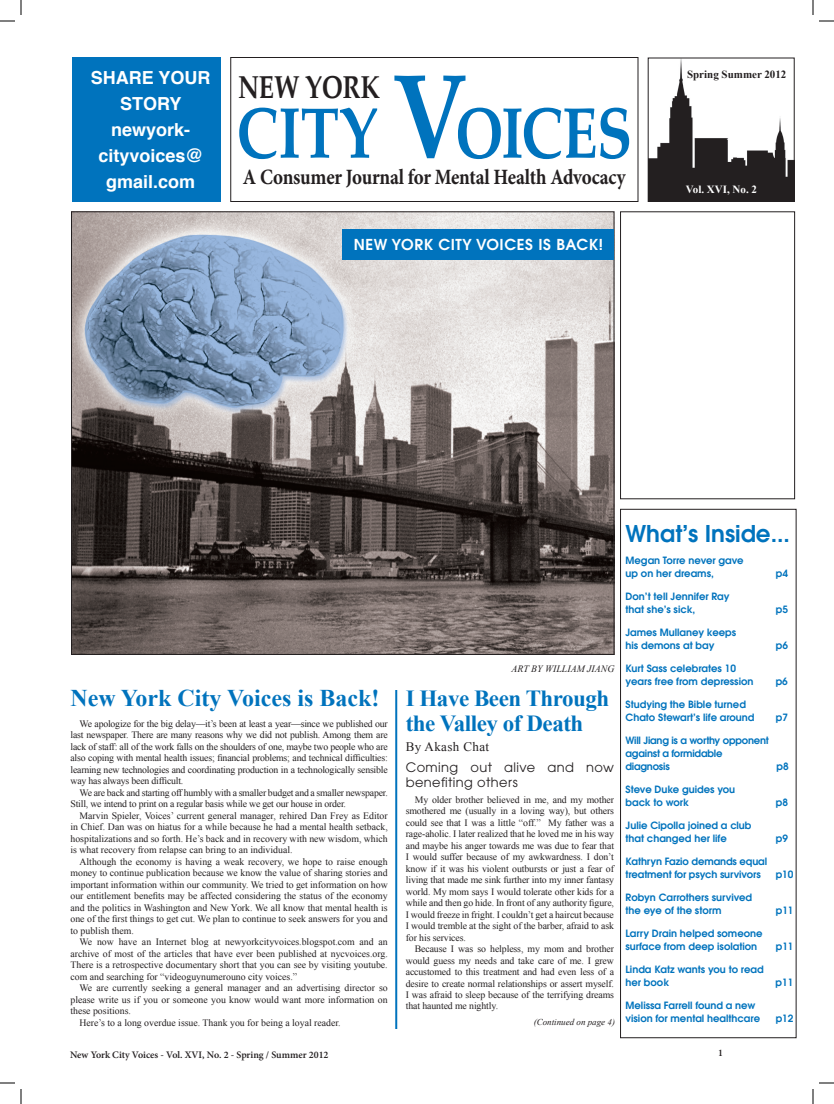
<style>
.page{position:relative;width:834px;height:1104px;background:#fff}
.page>*{position:absolute;margin:0;border:0;box-sizing:border-box;transform-origin:0 0}
.t1{font:700 72.3px "Palatino";color:#0073bd;scale:.8 1}
.t2{font:700 31.6px "Palatino";letter-spacing:-.01em;color:#231f20;scale:.8 1}
.t3{font:700 24px "Times New Roman";color:#0073bd}
.t4{font:700 23px/25px "Times New Roman";letter-spacing:-.02em;color:#0073bd}
.t5{font:600 23px "Avant Garde";color:#0073bd}
.t6{font:700 21.9px "Minion Pro";letter-spacing:-.01em;color:#231f20;scale:.87 1}
.t7{font:700 18px/26px "Helvetica";color:#fff;text-align:center}
.t8{font:600 15px "Avant Garde";letter-spacing:.04em;color:#fff}
.t9{font:13px/15px "Avant Garde";letter-spacing:.03em;color:#231f20}
.t10{font:13px "Times New Roman";letter-spacing:.03em;color:#231f20}
.t11{font:700 11px "Times New Roman";color:#231f20}
.t12{font:700 11px "Times New Roman";color:#fff}
.t13{font:600 10px/13px "Avant Garde";color:#0073bd}
.t14{font:600 10px/13px "Avant Garde";letter-spacing:-.02em;color:#0073bd}
.t15{font:600 10px "Minion Pro";color:#231f20}
.t16{font:9.8px/11.5px "Times New Roman";color:#231f20;text-align:justify}
.t17{font:9.8px/11.5px "Times New Roman";letter-spacing:-.02em;color:#231f20}
.t18{font:italic 9.8px "Times New Roman";color:#231f20}
.t19{font:italic 9px "Times New Roman";color:#231f20}
.s1{font-size:120.5px}
</style>
<div class="page">
<div style="left:230px;top:57px;width:408px;height:145px;border:1px solid #231f20"></div>
<div style="left:72px;top:57px;width:148px;height:145px;background:#0073bd"></div>
<img style="left:73px;top:213px;width:540px;height:440px">
<div style="left:620px;top:509px;width:177px;height:529px;border:1px solid #231f20"></div>
<div style="left:620px;top:211px;width:175px;height:288px;border:1px solid #231f20"></div>
<div style="left:343px;top:229px;width:271px;height:31px;background:#0073bd"></div>
<hr style="left:395px;top:690px;width:2px;height:339px;background:#0073bd">
<img style="left:650px;top:60px;width:143px;height:140px">
<div style="left:648px;top:58px;width:147px;height:144px;border:1px solid #231f20"></div>
<svg style="left:0;top:0;width:22px;height:22px"></svg>
<svg style="left:0;top:1082px;width:22px;height:22px"></svg>
<svg style="left:812px;top:0;width:22px;height:22px"></svg>
<svg style="left:812px;top:1082px;width:22px;height:22px"></svg>
<h3 class="t7" style="left:91px;top:65px;width:121px">SHARE YOUR<br>STORY newyork&shy;cityvoices@ gmail.com</h3>
<h1 class="t1" style="left:236px;top:72px;width:496px">CITY <span class="s1">V</span>OICES</h1>
<h2 class="t2" style="left:238px;top:61px;width:179px">NEW YORK</h2>
<h3 class="t6" style="left:243px;top:162px;width:442px">A Consumer Journal for Mental Health Advocacy</h3>
<h3 class="t8" style="left:354px;top:235px;width:251px">NEW YORK CITY VOICES IS BACK!</h3>
<p class="t11" style="left:687px;top:67px;width:101px">Spring Summer 2012</p>
<p class="t12" style="left:686px;top:181px;width:73px">Vol. XVI, No. 2</p>
<p class="t18" style="left:512px;top:662px;width:104px">ART BY WILLIAM JIANG</p>
<h3 class="t5" style="left:626px;top:518px;width:166px">What’s Inside...</h3>
<p class="t13" style="left:626px;top:554px;width:120px">Megan Torre never gave up on her dreams,</p>
<p class="t13" style="left:776px;top:567px;width:14px">p4</p>
<p class="t13" style="left:626px;top:590px;width:106px">Don’t tell Jennifer Ray that she’s sick,</p>
<p class="t13" style="left:626px;top:626px;width:112px">James Mullaney keeps his demons at bay</p>
<p class="t13" style="left:626px;top:662px;width:129px">Kurt Sass celebrates 10 years free from depression</p>
<p class="t13" style="left:776px;top:603px;width:14px">p5</p>
<p class="t13" style="left:776px;top:639px;width:14px">p6</p>
<p class="t13" style="left:776px;top:675px;width:14px">p6</p>
<h3 class="t3" style="left:70px;top:682px;width:311px">New York City Voices is Back!</h3>
<p class="t16" style="left:71px;top:718px;width:319px;text-indent:9px">We apologize for the big delay—it’s been at least a year—since we published our last newspaper. There are many reasons why we did not publish. Among them are lack of staff: all of the work falls on the shoulders of one, maybe two people who are also coping with mental health issues; financial problems; and technical difficulties: learning new technologies and coordinating production in a technologically sensible way has always been difficult.</p>
<p class="t17" style="left:71px;top:787px;width:319px;text-indent:9px">We are back and starting off humbly with a smaller budget and a smaller newspaper.<br>Still, we intend to print on a regular basis while we get our house in order.</p>
<p class="t16" style="left:71px;top:810px;width:319px;text-indent:9px">Marvin Spieler, Voices’ current general manager, rehired Dan Frey as Editor in Chief. Dan was on hiatus for a while because he had a mental health setback, hospitalizations and so forth. He’s back and in recovery with new wisdom, which is what recovery from relapse can bring to an individual.</p>
<p class="t16" style="left:71px;top:856px;width:319px;text-indent:9px">Although the economy is having a weak recovery, we hope to raise enough money to continue publication because we know the value of sharing stories and important information within our community. We tried to get information on how our entitlement benefits may be affected considering the status of the economy and the politics in Washington and New York. We all know that mental health is one of the first things to get cut. We plan to continue to seek answers for you and to publish them.</p>
<p class="t16" style="left:71px;top:936px;width:319px;text-indent:9px">We now have an Internet blog at newyorkcityvoices.blogspot.com and an archive of most of the articles that have ever been published at nycvoices.org.<br>There is a retrospective documentary short that you can see by visiting youtube. com and searching for “videoguynumerouno city voices.”</p>
<p class="t16" style="left:80px;top:982px;width:310px">We are currently seeking a general manager and an advertising director so</p>
<p class="t16" style="left:71px;top:993px;width:319px">please write us if you or someone you know would want more information on</p>
<p class="t16" style="left:71px;top:1005px;width:62px">these positions.</p>
<p class="t16" style="left:80px;top:1016px;width:263px">Here’s to a long overdue issue. Thank you for being a loyal reader.</p>
<h3 class="t4" style="left:406px;top:685px;width:205px">I Have Been Through the Valley of Death</h3>
<h3 class="t10" style="left:406px;top:737px;width:85px">By Akash Chat</h3>
<h3 class="t9" style="left:406px;top:759px;width:210px">Coming out alive and now benefiting others</h3>
<p class="t16" style="left:406px;top:793px;width:210px;text-indent:9px">My older brother believed in me, and my mother smothered me (usually in a loving way), but others could see that I was a little “off.” My father was a rage-aholic. I later realized that he loved me in his way and maybe his anger towards me was due to fear that I would suffer because of my awkwardness. I don’t know if it was his violent outbursts or just a fear of living that made me sink further into my inner fantasy world. My mom says I would tolerate other kids for a while and then go hide. In front of any authority figure, I would freeze in fright. I couldn’t get a haircut because I would tremble at the sight of the barber, afraid to ask for his services.</p>
<p class="t16" style="left:406px;top:943px;width:210px;text-indent:9px">Because I was so helpless, my mom and brother would guess my needs and take care of me. I grew accustomed to this treatment and had even less of a desire to create normal relationships or assert myself.<br>I was afraid to sleep because of the terrifying dreams that haunted me nightly.</p>
<p class="t19" style="left:534px;top:1016px;width:83px">(Continued on page 4)</p>
<p class="t13" style="left:626px;top:698px;width:131px">Studying the Bible turned<br>Chato Stewart’s life around</p>
<p class="t13" style="left:776px;top:711px;width:14px">p7</p>
<p class="t14" style="left:626px;top:734px;width:145px">Will Jiang is a worthy opponent against a formidable diagnosis</p>
<p class="t13" style="left:777px;top:760px;width:14px">p8</p>
<p class="t13" style="left:626px;top:783px;width:111px">Steve Duke guides you back to work</p>
<p class="t13" style="left:626px;top:819px;width:128px">Julie Cipolla joined a club that changed her life</p>
<p class="t13" style="left:626px;top:855px;width:143px">Kathryn Fazio demands equal treatment for psych survivors</p>
<p class="t13" style="left:626px;top:891px;width:128px">Robyn Carrothers survived the eye of the storm</p>
<p class="t13" style="left:626px;top:927px;width:138px">Larry Drain helped someone surface from deep isolation</p>
<p class="t13" style="left:626px;top:963px;width:140px">Linda Katz wants you to read her book</p>
<p class="t13" style="left:626px;top:999px;width:136px">Melissa Farrell found a new vision for mental healthcare</p>
<p class="t13" style="left:776px;top:796px;width:14px">p8</p>
<p class="t13" style="left:776px;top:832px;width:14px">p9</p>
<p class="t13" style="left:776px;top:868px;width:19px">p10</p>
<p class="t13" style="left:776px;top:904px;width:19px">p11</p>
<p class="t13" style="left:776px;top:940px;width:19px">p11</p>
<p class="t13" style="left:776px;top:976px;width:19px">p11</p>
<p class="t13" style="left:776px;top:1012px;width:19px">p12</p>
<p class="t15" style="left:70px;top:1047px;width:260px">New York City Voices - Vol. XVI, No. 2 - Spring / Summer 2012</p>
<p class="t15" style="left:718px;top:1045px;width:6px">1</p>
</div>
